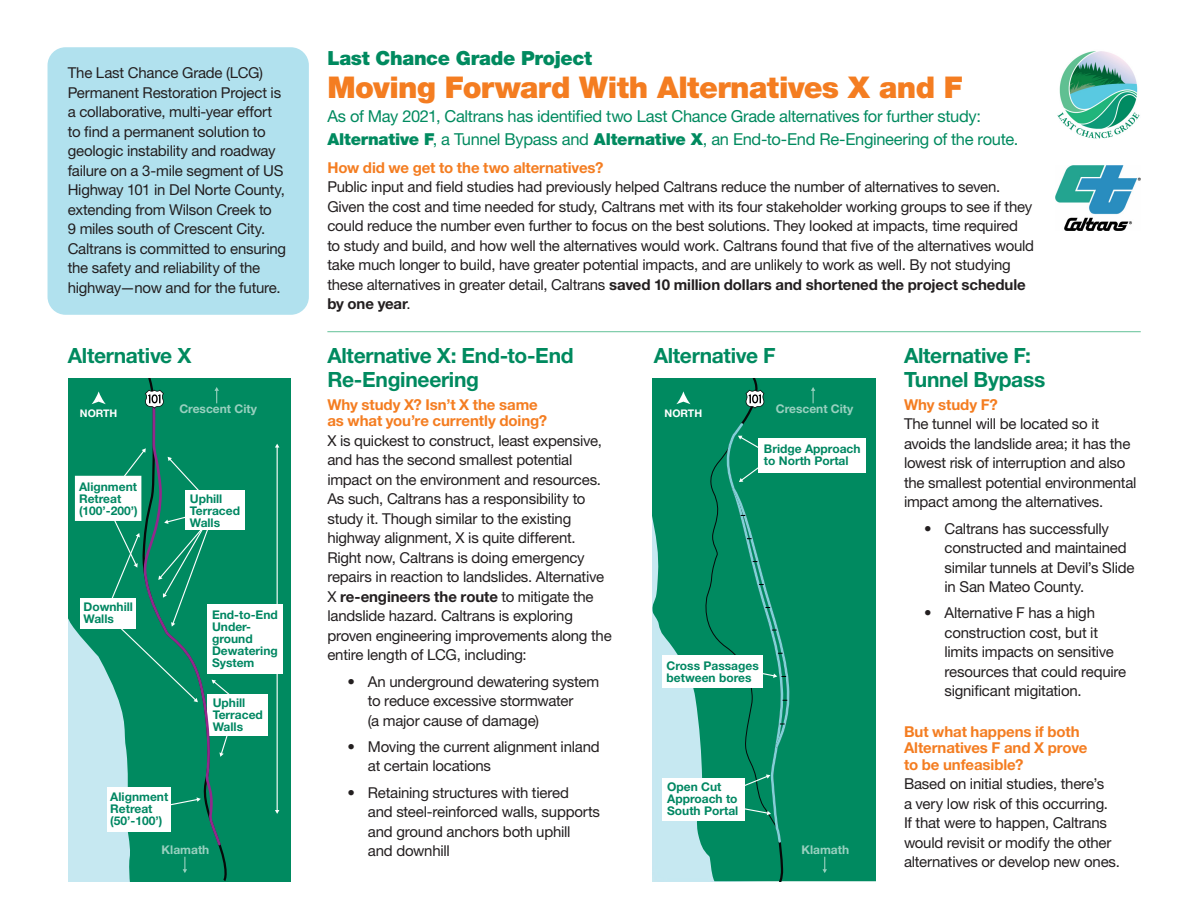
<style>
.page{position:relative;width:1188px;height:918px;background:#fff}
.page>*{position:absolute;margin:0;border:0;box-sizing:border-box;transform-origin:0 0}
.t1{font:900 30px "Helvetica Neue LT Std";letter-spacing:-.015em;color:#f47d21}
.t2{font:700 21px/24px "Helvetica Neue LT Std";letter-spacing:-.015em;color:#008a5f}
.t3{font:900 19.5px "Helvetica Neue LT Std";letter-spacing:-.015em;color:#008a5f}
.t4{font:16.5px/22.5px "Helvetica Neue LT Std";letter-spacing:-.02em;color:#008a5f}
.t5{font:15px/19.5px "Helvetica Neue LT Std";letter-spacing:-.015em;color:#231f20}
.t6{font:700 15px/16.5px "Helvetica Neue LT Std";letter-spacing:-.005em;color:#f47d21}
.t7{font:700 12px/12px "Helvetica Neue LT Std";color:#008762}
.t8{font:700 12px "Helvetica Neue LT Std";color:#99d0bf}
.t9{font:700 10.5px "Helvetica Neue LT Std";color:#fff}
.s1{font-weight:900}
.s2{font-weight:700;color:#f47d21}
.s3{font-weight:700}
</style>
<div class="page">
<div style="left:48px;top:47px;width:261px;height:268px;background:#b1e1ee;border-radius:18px"></div>
<img style="left:1057px;top:51px;width:83px;height:88px">
<img style="left:1056px;top:166px;width:85px;height:64px">
<svg style="left:68px;top:379px;width:223px;height:502px;background:#2b9e7f"></svg>
<div style="left:141px;top:847px;width:89px;height:34px;background:#008a60"></div>
<div style="left:207px;top:694px;width:61px;height:42px;background:#fff"></div>
<hr style="left:277px;top:667px;width:1px;height:144px;background:#fff">
<svg style="left:275px;top:810px;width:4px;height:4px"></svg>
<hr style="left:277px;top:447px;width:1px;height:160px;background:#fff">
<svg style="left:275px;top:444px;width:4px;height:4px"></svg>
<div style="left:185px;top:491px;width:60px;height:39px;background:#fff"></div>
<div style="left:80px;top:598px;width:56px;height:30px;background:#fff"></div>
<div style="left:207px;top:604px;width:76px;height:69px;background:#fff"></div>
<div style="left:75px;top:476px;width:66px;height:45px;background:#fff"></div>
<svg style="left:92px;top:379px;width:147px;height:468px"></svg>
<svg style="left:183px;top:857px;width:4px;height:16px"></svg>
<svg style="left:653px;top:379px;width:223px;height:502px;background:#1b9674"></svg>
<div style="left:758px;top:438px;width:108px;height:35px;background:#fff"></div>
<div style="left:662px;top:655px;width:101px;height:33px;background:#fff"></div>
<div style="left:662px;top:778px;width:82px;height:43px;background:#fff"></div>
<svg style="left:698px;top:379px;width:96px;height:502px;background:#299a79"></svg>
<svg style="left:811px;top:387px;width:4px;height:16px"></svg>
<svg style="left:676px;top:391px;width:15px;height:13px"></svg>
<svg style="left:823px;top:857px;width:4px;height:16px"></svg>
<hr style="left:327px;top:331px;width:814px;height:1px;background:#62c297">
<p class="t5" style="left:68px;top:63px;width:220px">The Last Chance Grade (LCG)<br>Permanent Restoration Project is a collaborative, multi-year effort to find a permanent solution to geologic instability and roadway failure on a 3-mile segment of US<br>Highway 101 in Del Norte County, extending from Wilson Creek to<br>9 miles south of Crescent City.<br>Caltrans is committed to ensuring the safety and reliability of the highway—now and for the future.</p>
<h2 class="t2" style="left:68px;top:343px;width:125px">Alternative X</h2>
<p class="t9" style="left:80px;top:407px;width:39px">NORTH</p>
<p class="t7" style="left:79px;top:480px;width:60px">Alignment<br>Retreat (100’-200’)</p>
<p class="t8" style="left:179px;top:401px;width:79px">Crescent City</p>
<p class="t7" style="left:190px;top:492px;width:52px">Uphill<br>Terraced<br>Walls</p>
<p class="t7" style="left:83px;top:600px;width:51px">Downhill<br>Walls</p>
<p class="t7" style="left:212px;top:609px;width:67px">End-to-End<br>Under&shy;ground<br>Dewatering<br>System</p>
<p class="t7" style="left:110px;top:791px;width:59px">Alignment<br>Retreat (50’-100’)</p>
<p class="t7" style="left:213px;top:696px;width:52px">Uphill<br>Terraced<br>Walls</p>
<p class="t8" style="left:162px;top:842px;width:49px">Klamath</p>
<p class="t3" style="left:327px;top:46px;width:266px">Last Chance Grade Project</p>
<p class="t1" style="left:327px;top:69px;width:637px">Moving Forward With Alternatives X and F</p>
<p class="t4" style="left:327px;top:105px;width:692px">As of May 2021, Caltrans has identified two Last Chance Grade alternatives for further study:<br><span class="s1">Alternative F</span>, a Tunnel Bypass and <span class="s1">Alternative X</span>, an End-to-End Re-Engineering of the route.</p>
<p class="t5" style="left:327px;top:157px;width:708px"><span class="s2">How did we get to the two alternatives?<br></span>Public input and field studies had previously helped Caltrans reduce the number of alternatives to seven.<br>Given the cost and time needed for study, Caltrans met with its four stakeholder working groups to see if they could reduce the number even further to focus on the best solutions. They looked at impacts, time required to study and build, and how well the alternatives would work. Caltrans found that five of the alternatives would take much longer to build, have greater potential impacts, and are unlikely to work as well. By not studying these alternatives in greater detail, Caltrans <span class="s3">saved 10 million dollars and shortened the project schedule by one year</span>.</p>
<p class="t2" style="left:327px;top:343px;width:248px">Alternative X: End-to-End<br>Re-Engineering</p>
<p class="t6" style="left:327px;top:396px;width:221px">Why study X? Isn’t X the same as what you’re currently doing?</p>
<p class="t5" style="left:327px;top:431px;width:286px">X is quickest to construct, least expensive, and has the second smallest potential impact on the environment and resources.<br>As such, Caltrans has a responsibility to study it. Though similar to the existing highway alignment, X is quite different.<br>Right now, Caltrans is doing emergency repairs in reaction to landslides. Alternative X <span class="s3">re-engineers the route</span> to mitigate the landslide hazard. Caltrans is exploring proven engineering improvements along the entire length of LCG, including:</p>
<p class="t5" style="left:368px;top:671px;width:233px;text-indent:-20px">• An underground dewatering system to reduce excessive stormwater<br>(a major cause of damage)</p>
<p class="t5" style="left:368px;top:737px;width:233px;text-indent:-20px">• Moving the current alignment inland at certain locations</p>
<p class="t5" style="left:368px;top:782px;width:234px;text-indent:-20px">• Retaining structures with tiered<br>and steel-reinforced walls, supports and ground anchors both uphill<br>and downhill</p>
<h2 class="t2" style="left:654px;top:343px;width:124px">Alternative F</h2>
<p class="t2" style="left:904px;top:343px;width:143px">Alternative F:<br>Tunnel Bypass</p>
<p class="t5" style="left:904px;top:395px;width:234px"><span class="s2">Why study F?<br></span>The tunnel will be located so it avoids the landslide area; it has the lowest risk of interruption and also the smallest potential environmental impact among the alternatives.</p>
<p class="t5" style="left:945px;top:518px;width:192px;text-indent:-20px">• Caltrans has successfully constructed and maintained similar tunnels at Devil’s Slide in San Mateo County.</p>
<p class="t5" style="left:945px;top:603px;width:183px;text-indent:-20px">• Alternative F has a high construction cost, but it limits impacts on sensitive resources that could require significant migitation.</p>
<p class="t6" style="left:904px;top:723px;width:185px">But what happens if both<br>Alternatives F and X prove to be unfeasible?</p>
<p class="t5" style="left:904px;top:774px;width:218px">Based on initial studies, there’s<br>a very low risk of this occurring.<br>If that were to happen, Caltrans would revisit or modify the other alternatives or develop new ones.</p>
<p class="t8" style="left:776px;top:401px;width:79px">Crescent City</p>
<p class="t9" style="left:665px;top:407px;width:39px">NORTH</p>
<p class="t7" style="left:764px;top:443px;width:98px">Bridge Approach to North Portal</p>
<p class="t7" style="left:667px;top:659px;width:94px">Cross Passages between bores</p>
<p class="t7" style="left:667px;top:781px;width:73px">Open Cut<br>Approach to<br>South Portal</p>
<p class="t8" style="left:801px;top:842px;width:49px">Klamath</p>
</div>
